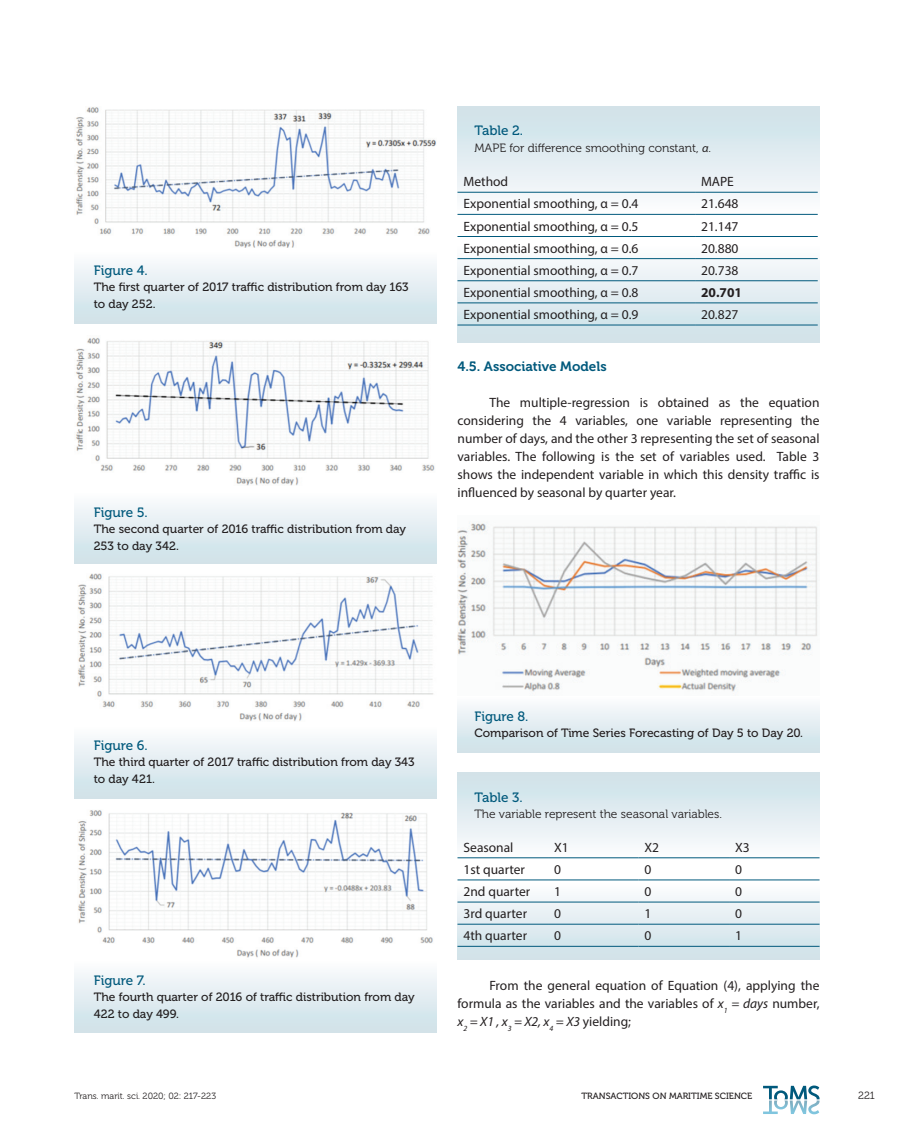
<style>
.page{position:relative;width:915px;height:1127px;background:#fff}
.page>*{position:absolute;margin:0;border:0;box-sizing:border-box;transform-origin:0 0}
.t1{font:13.5px/18px "Myriad Pro";color:#231f20;text-align:justify}
.t2{font:13.5px "Museo 500";color:#00597c}
.t3{font:13.5px "Museo 700";color:#00597c}
.t4{font:700 13.5px "Myriad Pro";color:#231f20}
.t5{font:12px/16.5px "Museo 500";color:#231f20}
.t6{font:12px "Museo 300";color:#231f20}
.t7{font:10.5px "Museo 300";color:#231f20}
.t8{font:9px "Museo 300";color:#231f20}
.t9{font:9px "Museo 500";color:#231f20}
.s1{font-family:"Myriad Pro";font-style:italic}
.s2{font-style:italic}
</style>
<div class="page">
<svg style="left:763px;top:1085px;width:56px;height:29px"></svg>
<svg style="left:457px;top:258px;width:362px;height:84px"></svg>
<svg style="left:457px;top:896px;width:362px;height:64px"></svg>
<div style="left:457px;top:106px;width:361px;height:108px;background:linear-gradient(to bottom,#cce0e7,#fbfcfd)"></div>
<div style="left:457px;top:772px;width:361px;height:86px;background:linear-gradient(to bottom,#cce0e7,#fbfcfd)"></div>
<div style="left:74px;top:251px;width:362px;height:72px;background:linear-gradient(to bottom,#fcfcfe,#cde1e8)"></div>
<div style="left:74px;top:960px;width:362px;height:72px;background:linear-gradient(to bottom,#fcfcfe,#cde1e8)"></div>
<div style="left:457px;top:696px;width:362px;height:56px;background:linear-gradient(to bottom,#fcfcfe,#cde1e8)"></div>
<div style="left:74px;top:491px;width:362px;height:72px;background:linear-gradient(to bottom,#fdfdfe,#cde1e8)"></div>
<div style="left:74px;top:726px;width:362px;height:72px;background:linear-gradient(to bottom,#fcfcfe,#cde1e8)"></div>
<img style="left:76px;top:107px;width:360px;height:140px">
<img style="left:76px;top:338px;width:359px;height:148px">
<img style="left:78px;top:573px;width:355px;height:148px">
<img style="left:78px;top:810px;width:355px;height:148px">
<hr style="left:457px;top:192px;width:237px;height:1px;background:#00597c">
<hr style="left:694px;top:192px;width:123px;height:1px;background:#00597c">
<hr style="left:457px;top:214px;width:237px;height:1px;background:#00597c">
<hr style="left:694px;top:214px;width:123px;height:1px;background:#00597c">
<hr style="left:457px;top:236px;width:237px;height:1px;background:#00597c">
<hr style="left:694px;top:236px;width:123px;height:1px;background:#00597c">
<hr style="left:457px;top:258px;width:237px;height:1px;background:#00597c">
<hr style="left:694px;top:258px;width:123px;height:1px;background:#00597c">
<hr style="left:457px;top:280px;width:237px;height:1px;background:#00597c">
<hr style="left:694px;top:280px;width:123px;height:1px;background:#00597c">
<hr style="left:457px;top:303px;width:237px;height:1px;background:#00597c">
<hr style="left:694px;top:303px;width:123px;height:1px;background:#00597c">
<hr style="left:457px;top:325px;width:237px;height:1px;background:#00597c">
<hr style="left:694px;top:325px;width:123px;height:1px;background:#00597c">
<img style="left:457px;top:522px;width:361px;height:170px">
<hr style="left:457px;top:857px;width:91px;height:1px;background:#00597c">
<hr style="left:548px;top:857px;width:90px;height:1px;background:#00597c">
<hr style="left:638px;top:857px;width:90px;height:1px;background:#00597c">
<hr style="left:728px;top:857px;width:91px;height:1px;background:#00597c">
<hr style="left:457px;top:880px;width:91px;height:1px;background:#00597c">
<hr style="left:548px;top:880px;width:90px;height:1px;background:#00597c">
<hr style="left:638px;top:880px;width:90px;height:1px;background:#00597c">
<hr style="left:728px;top:880px;width:91px;height:1px;background:#00597c">
<hr style="left:457px;top:902px;width:91px;height:1px;background:#00597c">
<hr style="left:548px;top:902px;width:90px;height:1px;background:#00597c">
<hr style="left:638px;top:902px;width:90px;height:1px;background:#00597c">
<hr style="left:728px;top:902px;width:91px;height:1px;background:#00597c">
<hr style="left:457px;top:924px;width:91px;height:1px;background:#00597c">
<hr style="left:548px;top:924px;width:90px;height:1px;background:#00597c">
<hr style="left:638px;top:924px;width:90px;height:1px;background:#00597c">
<hr style="left:728px;top:924px;width:91px;height:1px;background:#00597c">
<hr style="left:457px;top:946px;width:91px;height:1px;background:#00597c">
<hr style="left:548px;top:946px;width:90px;height:1px;background:#00597c">
<hr style="left:638px;top:946px;width:90px;height:1px;background:#00597c">
<hr style="left:728px;top:946px;width:91px;height:1px;background:#00597c">
<p class="t2" style="left:94px;top:263px;width:55px">Figure 4.</p>
<p class="t5" style="left:94px;top:279px;width:316px">The first quarter of 2017 traffic distribution from day 163 to day 252.</p>
<p class="t2" style="left:94px;top:504px;width:56px">Figure 5.</p>
<p class="t5" style="left:94px;top:521px;width:314px">The second quarter of 2016 traffic distribution from day<br>253 to day 342.</p>
<p class="t2" style="left:474px;top:123px;width:50px">Table 2.</p>
<p class="t6" style="left:474px;top:141px;width:238px">MAPE for difference smoothing constant, <span class="s1">α</span>.</p>
<p class="t1" style="left:463px;top:172px;width:46px">Method</p>
<p class="t1" style="left:700px;top:172px;width:34px">MAPE</p>
<p class="t1" style="left:463px;top:195px;width:176px">Exponential smoothing, α = 0.4</p>
<p class="t1" style="left:700px;top:195px;width:39px">21.648</p>
<p class="t1" style="left:463px;top:217px;width:176px">Exponential smoothing, α = 0.5</p>
<p class="t1" style="left:700px;top:217px;width:39px">21.147</p>
<p class="t1" style="left:463px;top:239px;width:176px">Exponential smoothing, α = 0.6</p>
<p class="t1" style="left:700px;top:239px;width:39px">20.880</p>
<p class="t1" style="left:463px;top:261px;width:176px">Exponential smoothing, α = 0.7</p>
<p class="t1" style="left:700px;top:261px;width:39px">20.738</p>
<p class="t1" style="left:463px;top:283px;width:176px">Exponential smoothing, α = 0.8</p>
<p class="t4" style="left:700px;top:283px;width:42px">20.701</p>
<p class="t1" style="left:463px;top:305px;width:176px">Exponential smoothing, α = 0.9</p>
<p class="t1" style="left:700px;top:305px;width:39px">20.827</p>
<p class="t3" style="left:457px;top:359px;width:151px">4.5. Associative Models</p>
<p class="t1" style="left:457px;top:393px;width:363px;text-indent:32px">The multiple-regression is obtained as the equation considering the 4 variables, one variable representing the number of days, and the other 3 representing the set of seasonal variables. The following is the set of variables used. Table 3 shows the independent variable in which this density traffic is influenced by seasonal by quarter year.</p>
<p class="t2" style="left:94px;top:738px;width:55px">Figure 6.</p>
<p class="t5" style="left:94px;top:754px;width:322px">The third quarter of 2017 traffic distribution from day 343 to day 421.</p>
<p class="t2" style="left:94px;top:973px;width:53px">Figure 7.</p>
<p class="t5" style="left:94px;top:989px;width:322px">The fourth quarter of 2016 of traffic distribution from day<br>422 to day 499.</p>
<p class="t2" style="left:474px;top:709px;width:56px">Figure 8.</p>
<p class="t5" style="left:474px;top:725px;width:330px">Comparison of Time Series Forecasting of Day 5 to Day 20.</p>
<p class="t2" style="left:474px;top:790px;width:50px">Table 3.</p>
<p class="t6" style="left:474px;top:808px;width:249px">The variable represent the seasonal variables.</p>
<p class="t1" style="left:463px;top:838px;width:51px">Seasonal</p>
<p class="t1" style="left:554px;top:838px;width:16px">X1</p>
<p class="t1" style="left:644px;top:838px;width:16px">X2</p>
<p class="t1" style="left:734px;top:838px;width:16px">X3</p>
<p class="t1" style="left:463px;top:860px;width:63px">1st quarter</p>
<p class="t1" style="left:554px;top:860px;width:8px">0</p>
<p class="t1" style="left:644px;top:860px;width:8px">0</p>
<p class="t1" style="left:734px;top:860px;width:8px">0</p>
<p class="t1" style="left:463px;top:882px;width:68px">2nd quarter</p>
<p class="t1" style="left:554px;top:882px;width:8px">1</p>
<p class="t1" style="left:644px;top:882px;width:8px">0</p>
<p class="t1" style="left:734px;top:882px;width:8px">0</p>
<p class="t1" style="left:463px;top:904px;width:65px">3rd quarter</p>
<p class="t1" style="left:554px;top:904px;width:8px">0</p>
<p class="t1" style="left:644px;top:904px;width:8px">1</p>
<p class="t1" style="left:734px;top:904px;width:8px">0</p>
<p class="t1" style="left:463px;top:926px;width:65px">4th quarter</p>
<p class="t1" style="left:554px;top:926px;width:8px">0</p>
<p class="t1" style="left:644px;top:926px;width:8px">0</p>
<p class="t1" style="left:734px;top:926px;width:8px">1</p>
<p class="t1" style="left:457px;top:976px;width:363px;text-indent:32px">From the general equation of Equation (4), applying the formula as the variables and the variables of <span class="s2">x</span><sub>1</sub> <span class="s2">= days</span> number, <span class="s2">x</span><sub>2</sub> <span class="s2">= X1 , x</span><sub>3</sub> <span class="s2">= X2, x</span><sub>4</sub> <span class="s2">= X3</span> yielding;</p>
<p class="t8" style="left:74px;top:1091px;width:143px">Trans. marit. sci. 2020; 02: 217-223</p>
<p class="t9" style="left:581px;top:1091px;width:172px">TRANSACTIONS ON MARITIME SCIENCE</p>
<p class="t7" style="left:857px;top:1090px;width:18px">221</p>
</div>
